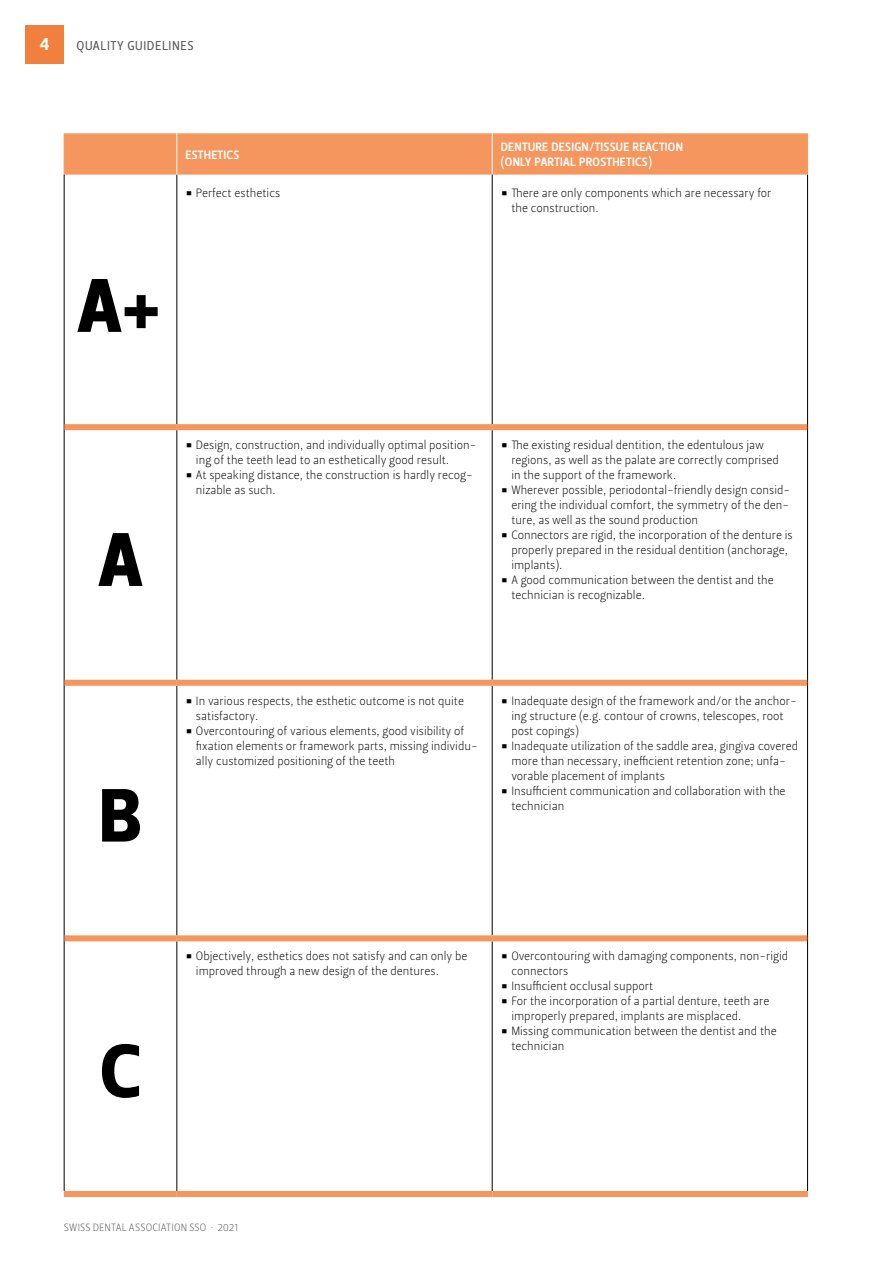
<style>
.page{position:relative;width:893px;height:1263px;background:#fff}
.page>*{position:absolute;margin:0;border:0;box-sizing:border-box;transform-origin:0 0}
.t1{font:75px "Leitura Sans Grot 4";color:#000}
.t2{font:18px "Leitura Sans Grot 3";color:#fff}
.t3{font:12.75px "Leitura Sans Grot 2";letter-spacing:.045em;color:#555756}
.t4{font:12px/15px "Leitura Sans Grot 1";color:#000}
.t5{font:12px/15px "Leitura Sans Grot 3";letter-spacing:.025em;color:#fff}
.t6{font:10.5px "Leitura Sans Grot 1";letter-spacing:.015em;color:#555756}
.s1{font-family:"Leitura Sans Grot 3";font-size:27px}
</style>
<div class="page">
<div style="left:26px;top:26px;width:38px;height:38px;background:#f1803e"></div>
<div style="left:65px;top:133px;width:742px;height:42px;background:#f4965d"></div>
<hr style="left:492px;top:133px;width:1px;height:42px;background:#fff">
<hr style="left:176px;top:175px;width:1px;height:249px;background:#000">
<hr style="left:492px;top:175px;width:1px;height:249px;background:#000">
<hr style="left:807px;top:175px;width:1px;height:252px;background:#000">
<hr style="left:176px;top:430px;width:1px;height:250px;background:#000">
<hr style="left:492px;top:430px;width:1px;height:250px;background:#000">
<hr style="left:807px;top:427px;width:1px;height:256px;background:#000">
<hr style="left:176px;top:686px;width:1px;height:249px;background:#000">
<hr style="left:492px;top:686px;width:1px;height:249px;background:#000">
<hr style="left:807px;top:683px;width:1px;height:255px;background:#000">
<hr style="left:176px;top:941px;width:1px;height:250px;background:#000">
<hr style="left:492px;top:941px;width:1px;height:250px;background:#000">
<hr style="left:807px;top:938px;width:1px;height:253px;background:#000">
<hr style="left:176px;top:133px;width:1px;height:42px;background:#fff">
<hr style="left:64px;top:175px;width:1px;height:252px;background:#000">
<hr style="left:64px;top:427px;width:1px;height:256px;background:#000">
<hr style="left:64px;top:683px;width:1px;height:255px;background:#000">
<hr style="left:64px;top:938px;width:1px;height:253px;background:#000">
<div style="left:65px;top:424px;width:112px;height:6px;background:#f4965d"></div>
<div style="left:177px;top:424px;width:315px;height:6px;background:#f4965d"></div>
<div style="left:492px;top:424px;width:315px;height:6px;background:#f4965d"></div>
<div style="left:65px;top:680px;width:112px;height:6px;background:#f4965d"></div>
<div style="left:177px;top:680px;width:315px;height:6px;background:#f4965d"></div>
<div style="left:492px;top:680px;width:315px;height:6px;background:#f4965d"></div>
<div style="left:65px;top:935px;width:112px;height:6px;background:#f4965d"></div>
<div style="left:177px;top:935px;width:315px;height:6px;background:#f4965d"></div>
<div style="left:492px;top:935px;width:315px;height:6px;background:#f4965d"></div>
<hr style="left:64px;top:133px;width:1px;height:42px;background:#f4965d">
<hr style="left:807px;top:133px;width:1px;height:42px;background:#f4965d">
<div style="left:64px;top:1191px;width:113px;height:6px;background:#f4965d"></div>
<div style="left:177px;top:1191px;width:315px;height:6px;background:#f4965d"></div>
<div style="left:492px;top:1191px;width:316px;height:6px;background:#f4965d"></div>
<h2 class="t2" style="left:40px;top:34px;width:11px">4</h2>
<p class="t3" style="left:77px;top:38px;width:119px">QUALITY GUIDELINES</p>
<p class="t5" style="left:185px;top:147px;width:55px">ESTHETICS</p>
<p class="t5" style="left:501px;top:140px;width:184px">DENTURE DESIGN/TISSUE REACTION (ONLY -PARTIAL -PROSTHETICS)</p>
<h1 class="t1" style="left:79px;top:262px;width:85px">A+</h1>
<p class="t4" style="left:185px;top:185px;width:96px"><span class="s1">•</span> Perfect esthetics</p>
<p class="t4" style="left:511px;top:185px;width:262px;text-indent:-11px"><span class="s1">•</span> There are only components which are necessary for the construction.</p>
<h1 class="t1" style="left:100px;top:516px;width:43px">A</h1>
<h1 class="t1" style="left:99px;top:771px;width:43px">B</h1>
<p class="t4" style="left:196px;top:438px;width:282px;text-indent:-11px"><span class="s1">•</span> Design, construction, and individually optimal position&shy;ing of the teeth lead to an esthetically good result.</p>
<p class="t4" style="left:196px;top:468px;width:278px;text-indent:-11px"><span class="s1">•</span> At speaking distance, the construction is hardly recog&shy;nizable as such.</p>
<p class="t4" style="left:511px;top:438px;width:269px;text-indent:-11px"><span class="s1">•</span> The existing residual dentition, the edentulous jaw regions, as well as the palate are correctly comprised in the support of the framework.</p>
<p class="t4" style="left:511px;top:483px;width:280px;text-align:justify;text-indent:-11px"><span class="s1">•</span> Wherever possible, periodontal-friendly design consid&shy;ering the individual comfort, the symmetry of the den&shy;ture, as well as the sound production</p>
<p class="t4" style="left:511px;top:528px;width:283px;text-indent:-11px"><span class="s1">•</span> Connectors are rigid, the incorporation of the denture is properly prepared in the residual dentition (anchorage, implants).</p>
<p class="t4" style="left:511px;top:573px;width:264px;text-indent:-11px"><span class="s1">•</span> A good communication between the dentist and the technician is recognizable.</p>
<p class="t4" style="left:196px;top:693px;width:270px;text-indent:-11px"><span class="s1">•</span> In various respects, the esthetic outcome is not quite satisfactory.</p>
<p class="t4" style="left:196px;top:723px;width:283px;text-indent:-11px"><span class="s1">•</span> Overcontouring of various elements, good visibility of fixation elements or framework parts, missing individu&shy;ally customized positioning of the teeth</p>
<p class="t4" style="left:511px;top:693px;width:287px;text-indent:-11px"><span class="s1">•</span> Inadequate design of the framework and/or the anchor&shy;ing structure (e.g. contour of crowns, telescopes, root post copings)</p>
<p class="t4" style="left:511px;top:738px;width:288px;text-indent:-11px"><span class="s1">•</span> Inadequate utilization of the saddle area, gingiva covered more than necessary, inefficient retention zone; unfa&shy;vorable placement of implants</p>
<p class="t4" style="left:511px;top:783px;width:276px;text-indent:-11px"><span class="s1">•</span> Insufficient communication and collaboration with the technician</p>
<h1 class="t1" style="left:100px;top:1027px;width:42px">C</h1>
<p class="t4" style="left:196px;top:949px;width:273px;text-indent:-11px"><span class="s1">•</span> Objectively, esthetics does not satisfy and can only be improved through a new design of the dentures.</p>
<p class="t4" style="left:511px;top:949px;width:278px;text-indent:-11px"><span class="s1">•</span> Overcontouring with damaging components, non-rigid connectors</p>
<p class="t4" style="left:501px;top:979px;width:154px"><span class="s1">•</span> Insufficient occlusal support</p>
<p class="t4" style="left:511px;top:994px;width:260px;text-indent:-11px"><span class="s1">•</span> For the incorporation of a partial denture, teeth are improperly prepared, implants are misplaced.</p>
<p class="t4" style="left:511px;top:1024px;width:267px;text-indent:-11px"><span class="s1">•</span> Missing communication between the dentist and the technician</p>
<p class="t6" style="left:64px;top:1222px;width:176px">SWISS DENTAL ASSOCIATION SSO 2021</p>
</div>
